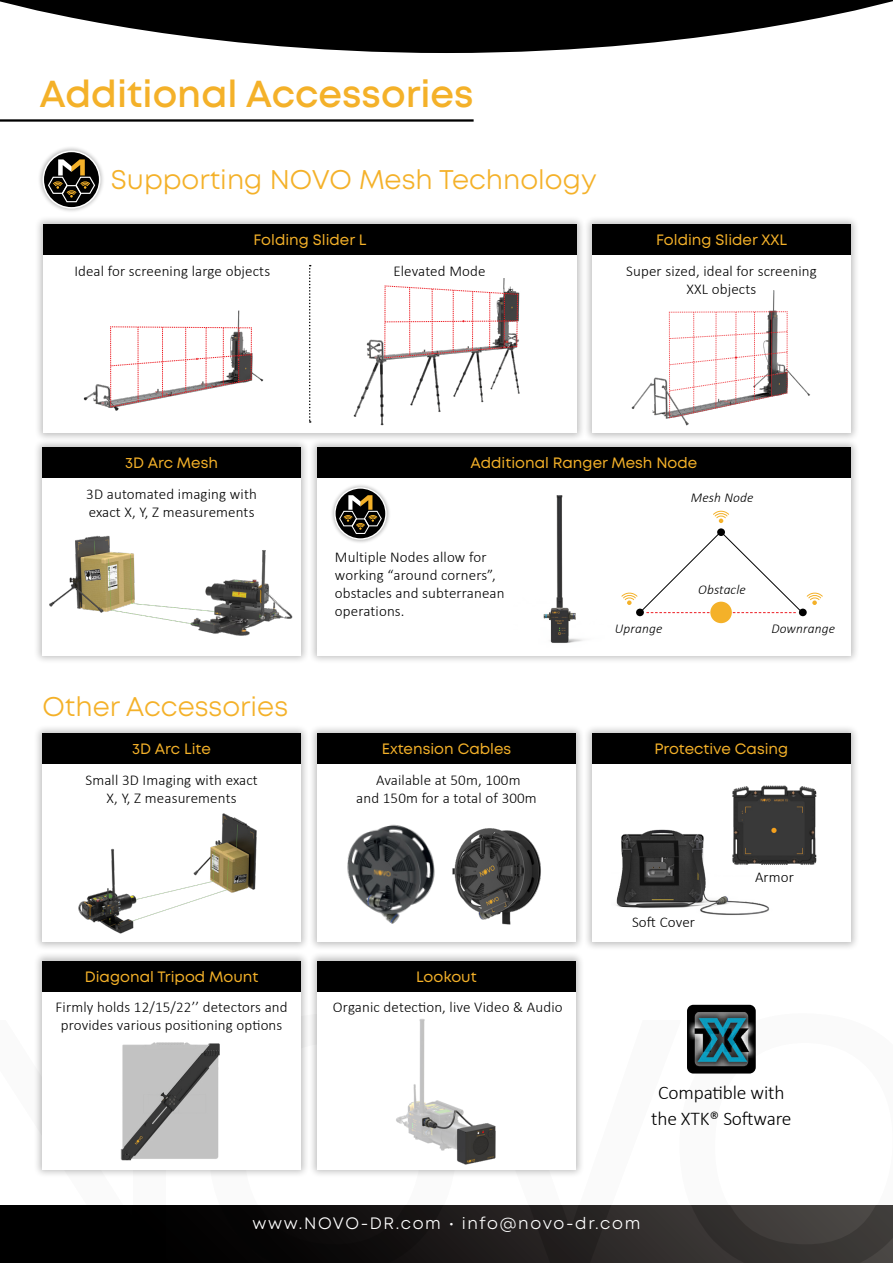
<style>
.page{position:relative;width:893px;height:1263px;background:#fff}
.page>*{position:absolute;margin:0;border:0;box-sizing:border-box;transform-origin:0 0}
.t1{font:600 37.5px "Mont";color:#f4b129}
.t2{font:27px "Mont";color:#f4b129}
.t3{font:300 19.5px/26.2px "Calibri";letter-spacing:-.01em;color:#000;text-align:center}
.t4{font:16.5px "Mont";letter-spacing:.1em;color:#fff}
.t5{font:300 15px/18px "Calibri";letter-spacing:.01em;color:#000;text-align:center}
.t6{font:15px "Mont";color:#f4b129}
.t7{font:italic 300 13.5px "Calibri";letter-spacing:.01em;color:#000}
</style>
<div class="page">
<svg style="left:0;top:1205px;width:893px;height:58px;background:#1c1a19"></svg>
<svg style="left:0;top:0;width:893px;height:53px;fill:#000"></svg>
<hr style="left:0;top:119px;width:474px;height:3px;background:#000">
<div style="left:33px;top:438px;width:277px;height:227px;background:#000;opacity:.25"></div>
<div style="left:43px;top:447px;width:258px;height:208px;background:#fff"></div>
<div style="left:43px;top:447px;width:258px;height:31px;background:#000"></div>
<img style="left:47px;top:535px;width:249px;height:121px">
<div style="left:33px;top:724px;width:277px;height:227px;background:#000;opacity:.25"></div>
<div style="left:43px;top:733px;width:258px;height:209px;background:#fff"></div>
<div style="left:43px;top:733px;width:258px;height:31px;background:#000"></div>
<div style="left:33px;top:952px;width:277px;height:226px;background:#000;opacity:.25"></div>
<div style="left:43px;top:961px;width:258px;height:208px;background:#fff"></div>
<div style="left:43px;top:961px;width:258px;height:31px;background:#000"></div>
<div style="left:308px;top:724px;width:277px;height:227px;background:#000;opacity:.25"></div>
<div style="left:317px;top:733px;width:259px;height:209px;background:#fff"></div>
<div style="left:317px;top:733px;width:259px;height:31px;background:#000"></div>
<div style="left:308px;top:952px;width:277px;height:226px;background:#000;opacity:.25"></div>
<div style="left:317px;top:961px;width:259px;height:208px;background:#fff"></div>
<div style="left:317px;top:961px;width:259px;height:31px;background:#000"></div>
<div style="left:583px;top:724px;width:277px;height:227px;background:#000;opacity:.25"></div>
<div style="left:592px;top:733px;width:258px;height:209px;background:#fff"></div>
<div style="left:592px;top:733px;width:258px;height:31px;background:#000"></div>
<div style="left:37px;top:145px;width:68px;height:69px;background:#000;opacity:.25"></div>
<svg style="left:43px;top:151px;width:57px;height:57px"></svg>
<div style="left:43px;top:151px;width:57px;height:58px;border:2px solid #fff;border-radius:50%"></div>
<svg style="left:47px;top:159px;width:49px;height:44px;background:#4a4436"></svg>
<div style="left:308px;top:438px;width:552px;height:227px;background:#000;opacity:.25"></div>
<div style="left:317px;top:447px;width:533px;height:208px;background:#fff"></div>
<div style="left:317px;top:447px;width:533px;height:31px;background:#000"></div>
<img style="left:543px;top:495px;width:40px;height:148px">
<div style="left:636px;top:609px;width:8px;height:7px;background:#000;border-radius:50%"></div>
<svg style="left:713px;top:510px;width:16px;height:13px"></svg>
<svg style="left:621px;top:530px;width:202px;height:84px"></svg>
<div style="left:710px;top:602px;width:22px;height:21px;background:#f4b129;border-radius:50%"></div>
<div style="left:330px;top:483px;width:61px;height:61px;background:#000;opacity:.25"></div>
<svg style="left:335px;top:488px;width:51px;height:51px"></svg>
<div style="left:334px;top:487px;width:53px;height:53px;border:1px solid #fff;border-radius:50%"></div>
<svg style="left:338px;top:495px;width:44px;height:40px;background:#4b4437"></svg>
<img style="left:687px;top:1005px;width:69px;height:68px">
<img style="left:78px;top:813px;width:179px;height:121px">
<img style="left:452px;top:828px;width:89px;height:97px">
<img style="left:347px;top:824px;width:88px;height:100px">
<img style="left:732px;top:785px;width:85px;height:80px">
<img style="left:616px;top:828px;width:156px;height:87px">
<img style="left:120px;top:1042px;width:100px;height:119px">
<img style="left:396px;top:1019px;width:100px;height:146px">
<div style="left:583px;top:215px;width:277px;height:227px;background:#000;opacity:.25"></div>
<div style="left:592px;top:224px;width:258px;height:209px;background:#fff"></div>
<div style="left:592px;top:224px;width:258px;height:31px;background:#000"></div>
<div style="left:34px;top:215px;width:551px;height:227px;background:#000;opacity:.25"></div>
<div style="left:43px;top:224px;width:533px;height:209px;background:#fff"></div>
<div style="left:43px;top:224px;width:533px;height:31px;background:#000"></div>
<svg style="left:309px;top:265px;width:2px;height:158px"></svg>
<img style="left:83px;top:310px;width:180px;height:100px">
<svg style="left:110px;top:326px;width:142px;height:81px"></svg>
<img style="left:631px;top:290px;width:179px;height:136px">
<svg style="left:669px;top:311px;width:119px;height:107px"></svg>
<img style="left:353px;top:278px;width:167px;height:148px">
<svg style="left:384px;top:286px;width:134px;height:72px"></svg>
<h1 class="t1" style="left:40px;top:69px;width:435px">Additional Accessories</h1>
<h2 class="t2" style="left:111px;top:163px;width:487px">Supporting NOVO Mesh Technology</h2>
<p class="t6" style="left:254px;top:230px;width:114px">Folding Slider L</p>
<p class="t5" style="left:74px;top:262px;width:197px">Ideal for screening large objects</p>
<p class="t5" style="left:393px;top:262px;width:94px">Elevated Mode</p>
<p class="t6" style="left:656px;top:230px;width:132px">Folding Slider XXL</p>
<p class="t5" style="left:626px;top:262px;width:192px">Super sized, ideal for screening<br>XXL objects</p>
<p class="t6" style="left:125px;top:453px;width:94px">3D Arc Mesh</p>
<p class="t6" style="left:471px;top:453px;width:228px">Additional Ranger Mesh Node</p>
<p class="t5" style="left:86px;top:484px;width:172px;text-align:left">3D automated imaging with exact X, Y, Z measurements</p>
<p class="t7" style="left:691px;top:489px;width:64px">Mesh Node</p>
<p class="t5" style="left:335px;top:548px;width:171px;text-align:left">Multiple Nodes allow for working “around corners”, obstacles and subterranean operations.</p>
<p class="t7" style="left:698px;top:581px;width:49px">Obstacle</p>
<p class="t7" style="left:615px;top:620px;width:49px">Uprange</p>
<p class="t7" style="left:771px;top:620px;width:65px">Downrange</p>
<h2 class="t2" style="left:43px;top:689px;width:247px">Other Accessories</h2>
<p class="t6" style="left:132px;top:739px;width:80px">3D Arc Lite</p>
<p class="t6" style="left:382px;top:739px;width:131px">Extension Cables</p>
<p class="t6" style="left:654px;top:739px;width:136px">Protective Casing</p>
<p class="t5" style="left:85px;top:771px;width:174px">Small 3D Imaging with exact<br>X, Y, Z measurements</p>
<p class="t5" style="left:356px;top:771px;width:182px">Available at 50m, 100m<br>and 150m for a total of 300m</p>
<p class="t5" style="left:755px;top:868px;width:41px">Armor</p>
<p class="t5" style="left:632px;top:913px;width:65px">Soft Cover</p>
<p class="t6" style="left:85px;top:967px;width:175px">Diagonal Tripod Mount</p>
<p class="t6" style="left:416px;top:967px;width:62px">Lookout</p>
<p class="t5" style="left:56px;top:998px;width:234px">Firmly holds 12/15/22’’ detectors and provides various positioning options</p>
<p class="t5" style="left:333px;top:998px;width:231px">Organic detection, live Video &amp; Audio</p>
<h3 class="t3" style="left:651px;top:1079px;width:142px">Compatible with the XTK® Software</h3>
<p class="t4" style="left:253px;top:1212px;width:389px">www.NOVO-DR.com • info@novo-dr.com</p>
</div>
